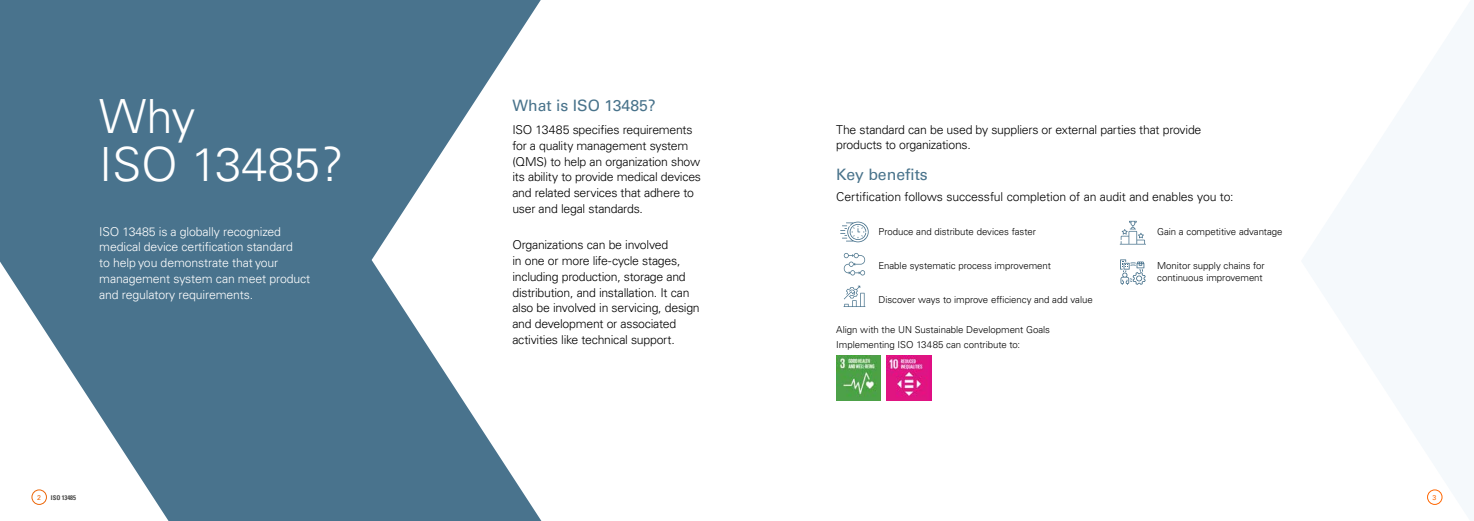
<style>
.page{position:relative;width:1474px;height:521px;background:#fff}
.page>*{position:absolute;margin:0;border:0;box-sizing:border-box;transform-origin:0 0}
.t1{font:300 47.25px/47.2px "Univers LT Pro 45";color:#fff}
.t2{font:15.75px "Univers LT Pro 55 Roman";color:#49738b}
.t3{font:300 12.25px/15.8px "Univers LT Pro 45";letter-spacing:-.02em;color:#000}
.t4{font:300 12.25px/15.8px "Univers LT Pro 45";letter-spacing:-.01em;color:#fff}
.t5{font:300 9.62px/12.2px "Univers LT Pro 45";letter-spacing:-.005em;color:#000}
.t6{font:7px "Univers LT Pro 55 Roman";color:#f60}
.t7{font:7px "Univers LT Pro 55 Roman";color:#ec6608}
.t8{font:700 condensed 6.56px "Univers LT Pro";letter-spacing:-.01em;color:#4a4a49}
</style>
<div class="page">
<svg style="left:0;top:0;width:541px;height:521px;fill:#49738d"></svg>
<div style="left:1426px;top:489px;width:16px;height:16px;border:1px solid #f60;border-radius:50%"></div>
<div style="left:32px;top:489px;width:15px;height:16px;border:1px solid #ec6608;border-radius:50%"></div>
<img style="left:887px;top:355px;width:44px;height:45px">
<img style="left:836px;top:355px;width:44px;height:45px">
<svg style="left:843px;top:253px;width:22px;height:22px"></svg>
<svg style="left:1120px;top:259px;width:25px;height:26px"></svg>
<svg style="left:843px;top:286px;width:22px;height:21px"></svg>
<svg style="left:840px;top:222px;width:28px;height:20px"></svg>
<svg style="left:1119px;top:221px;width:26px;height:24px"></svg>
<h1 class="t1" style="left:99px;top:92px;width:246px">Why<br>ISO 13485?</h1>
<p class="t4" style="left:99px;top:223px;width:212px">ISO 13485 is a globally recognized medical device certification standard<br>to help you demonstrate that your management system can meet product and regulatory requirements.</p>
<p class="t7" style="left:37px;top:492px;width:5px">2</p>
<p class="t8" style="left:51px;top:493px;width:26px">ISO 13485</p>
<p class="t2" style="left:512px;top:94px;width:145px">What is ISO 13485?</p>
<p class="t3" style="left:512px;top:122px;width:190px">ISO 13485 specifies requirements for a quality management system (QMS) to help an organization show its ability to provide medical devices and related services that adhere to user and legal standards.</p>
<p class="t3" style="left:512px;top:237px;width:189px">Organizations can be involved<br>in one or more life-cycle stages, including production, storage and distribution, and installation. It can also be involved in servicing, design and development or associated activities like technical support.</p>
<p class="t3" style="left:836px;top:121px;width:367px">The standard can be used by suppliers or external parties that provide products to organizations.</p>
<p class="t2" style="left:836px;top:164px;width:93px">Key benefits</p>
<p class="t3" style="left:836px;top:188px;width:399px">Certification follows successful completion of an audit and enables you to:</p>
<p class="t5" style="left:878px;top:225px;width:159px">Produce and distribute devices faster</p>
<p class="t5" style="left:878px;top:259px;width:174px">Enable systematic process improvement</p>
<p class="t5" style="left:878px;top:293px;width:216px">Discover ways to improve efficiency and add value</p>
<p class="t5" style="left:1157px;top:225px;width:127px">Gain a competitive advantage</p>
<p class="t5" style="left:1157px;top:259px;width:109px">Monitor supply chains for continuous improvement</p>
<p class="t5" style="left:836px;top:322px;width:215px;line-height:14.7px">Align with the UN Sustainable Development Goals<br>Implementing ISO 13485 can contribute to:</p>
<p class="t6" style="left:1432px;top:492px;width:5px">3</p>
</div>
